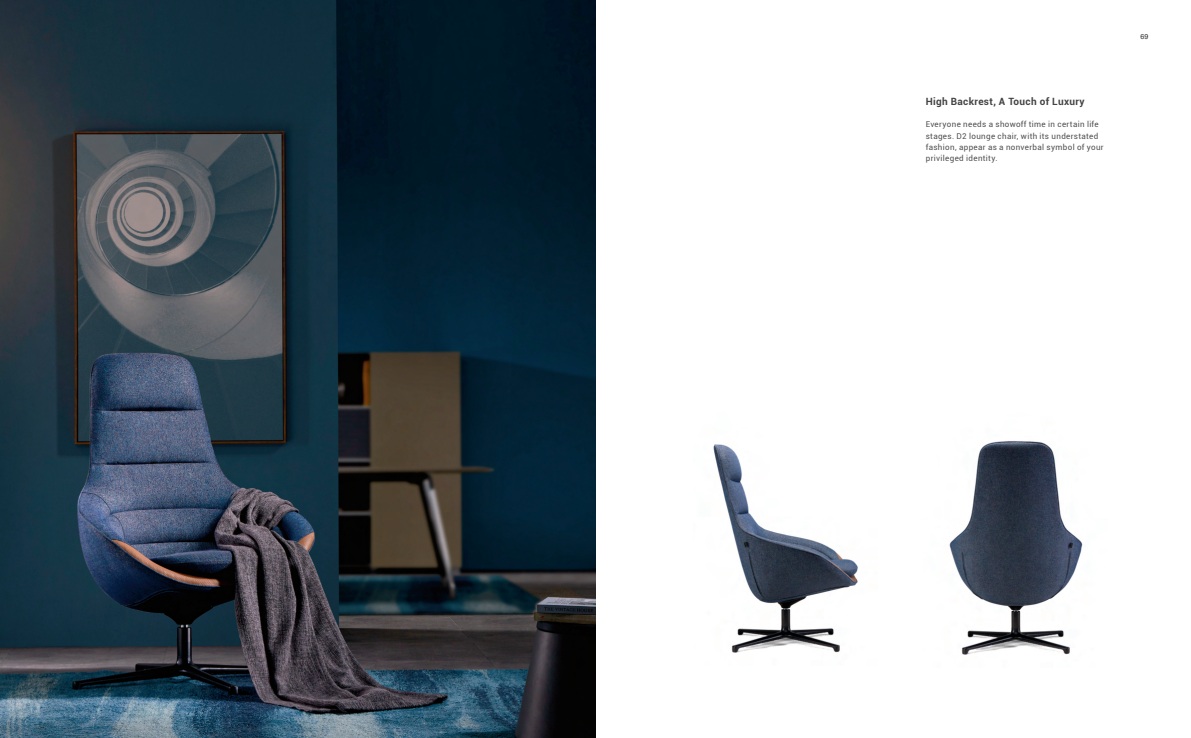
<style>
.page{position:relative;width:1191px;height:738px;background:#fff}
.page>*{position:absolute;margin:0;border:0;box-sizing:border-box;transform-origin:0 0}
.t1{font:700 10px "Roboto";letter-spacing:.035em;color:#434343}
.t2{font:8px/11px "Roboto";letter-spacing:.04em;color:#4e4e4e}
.t3{font:7px "Helvetica";color:#2e2e2e}
</style>
<div class="page">
<img style="left:0;top:0;width:595px;height:737px">
<img style="left:713px;top:444px;width:145px;height:209px">
<img style="left:949px;top:441px;width:134px;height:214px">
<p class="t1" style="left:925px;top:94px;width:160px">High Backrest, A Touch of Luxury</p>
<p class="t2" style="left:925px;top:119px;width:179px">Everyone needs a showoff time in certain life stages. D2 lounge chair, with its understated fashion, appear as a nonverbal symbol of your privileged identity.</p>
<p class="t3" style="left:1140px;top:32px;width:9px">69</p>
</div>
